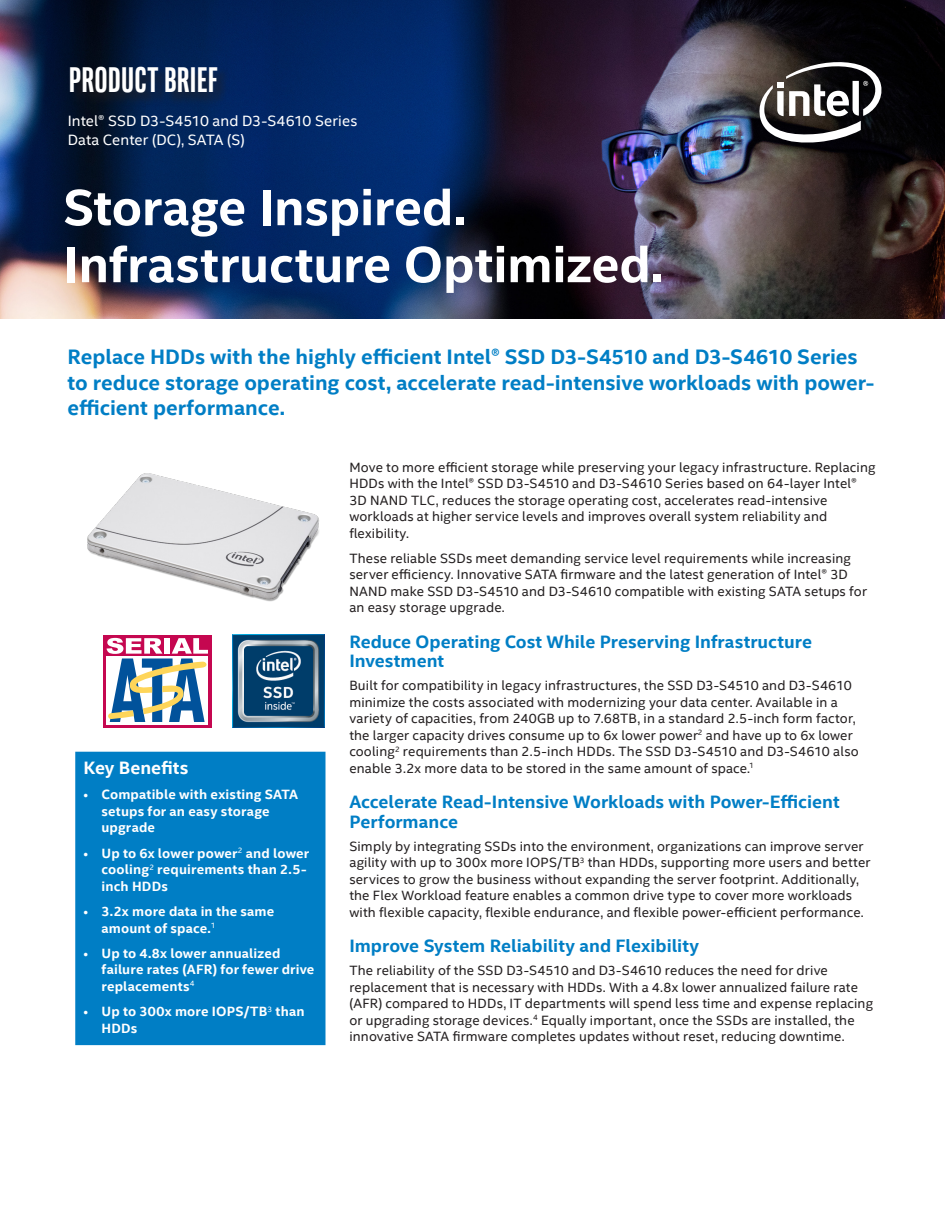
<style>
.page{position:relative;width:945px;height:1215px;background:#fff}
.page>*{position:absolute;margin:0;border:0;box-sizing:border-box;transform-origin:0 0}
.t1{font:700 51px/57px "Intel Clear";letter-spacing:-.005em;color:#fff}
.t2{font:700 36px "Intel Clear Pro";letter-spacing:.025em;color:#fff}
.t3{font:700 21px/25.2px "Intel Clear";color:#007ec5}
.t4{font:700 18px/19.5px "Intel Clear";color:#007ec5}
.t5{font:700 18px "Intel Clear";color:#fff}
.t6{font:15px/19.2px "Intel Clear";letter-spacing:.005em;color:#fff}
.t7{font:13.5px/16.5px "Intel Clear";letter-spacing:.01em;color:#231f20}
.t8{font:700 13.5px/16.5px "Intel Clear";letter-spacing:.01em;color:#fff}
.s1{font-weight:400}
</style>
<div class="page">
<img style="left:0;top:0;width:945px;height:318px">
<div style="left:103px;top:635px;width:108px;height:93px;background:linear-gradient(to right,#c50750,#c50750)"></div>
<div style="left:107px;top:656px;width:101px;height:68px;background:#fff"></div>
<svg style="left:107px;top:638px;width:101px;height:84px"></svg>
<img style="left:87px;top:473px;width:238px;height:165px">
<img style="left:232px;top:635px;width:93px;height:93px">
<div style="left:76px;top:752px;width:249px;height:292px;background:#007ec5"></div>
<div style="left:75px;top:752px;width:250px;height:293px;border:2px solid #007ec5"></div>
<div style="left:69px;top:66px;width:163px;height:41px;background:#231f20;opacity:.75"></div>
<svg style="left:757px;top:55px;width:127px;height:90px"></svg>
<h2 class="t2" style="left:69px;top:57px;width:150px">PRODUCT BRIEF</h2>
<p class="t6" style="left:68px;top:110px;width:291px">Intel® SSD D3-S4510 and D3-S4610 Series<br>Data Center (DC), SATA (S)</p>
<h1 class="t1" style="left:63px;top:177px;width:602px">Storage Inspired.<br>Infrastructure Optimized.</h1>
<h3 class="t3" style="left:68px;top:344px;width:808px">Replace HDDs with the highly efficient Intel® SSD D3-S4510 and D3-S4610 Series to reduce storage operating cost, accelerate read-intensive workloads with power&shy;efficient performance.</h3>
<h3 class="t5" style="left:84px;top:755px;width:106px">Key Benefits</h3>
<p class="t8" style="left:102px;top:786px;width:198px;text-indent:-18px"><span class="s1">•</span> Compatible with existing SATA setups for an easy storage upgrade</p>
<p class="t8" style="left:102px;top:844px;width:209px;text-indent:-18px"><span class="s1">•</span> Up to 6x lower power<sup>2</sup> and lower cooling<sup>2</sup> requirements than 2.5- inch HDDs</p>
<p class="t8" style="left:102px;top:903px;width:174px;text-indent:-18px"><span class="s1">•</span> 3.2x more data in the same amount of space.<sup>1</sup></p>
<p class="t8" style="left:102px;top:945px;width:214px;text-indent:-18px"><span class="s1">•</span> Up to 4.8x lower annualized failure rates (AFR) for fewer drive replacements<sup>4</sup></p>
<p class="t8" style="left:102px;top:1003px;width:205px;text-indent:-18px"><span class="s1">•</span> Up to 300x more IOPS/TB<sup>3</sup> than<br>HDDs</p>
<p class="t7" style="left:349px;top:458px;width:528px">Move to more efficient storage while preserving your legacy infrastructure. Replacing HDDs with the Intel® SSD D3-S4510 and D3-S4610 Series based on 64-layer Intel® 3D NAND TLC, reduces the storage operating cost, accelerates read-intensive workloads at higher service levels and improves overall system reliability and flexibility.</p>
<p class="t7" style="left:349px;top:550px;width:519px">These reliable SSDs meet demanding service level requirements while increasing server efficiency. Innovative SATA firmware and the latest generation of Intel® 3D NAND make SSD D3-S4510 and D3-S4610 compatible with existing SATA setups for an easy storage upgrade.</p>
<h3 class="t4" style="left:349px;top:631px;width:464px">Reduce Operating Cost While Preserving Infrastructure<br>Investment</h3>
<p class="t7" style="left:349px;top:677px;width:511px">Built for compatibility in legacy infrastructures, the SSD D3-S4510 and D3-S4610 minimize the costs associated with modernizing your data center. Available in a variety of capacities, from 240GB up to 7.68TB, in a standard 2.5-inch form factor, the larger capacity drives consume up to 6x lower power<sup>2</sup> and have up to 6x lower cooling<sup>2</sup> requirements than 2.5-inch HDDs. The SSD D3-S4510 and D3-S4610 also enable 3.2x more data to be stored in the same amount of space.<sup>1</sup></p>
<h3 class="t4" style="left:349px;top:791px;width:492px">Accelerate Read-Intensive Workloads with Power-Efficient<br>Performance</h3>
<p class="t7" style="left:349px;top:837px;width:523px">Simply by integrating SSDs into the environment, organizations can improve server agility with up to 300x more IOPS/TB<sup>3</sup> than HDDs, supporting more users and better services to grow the business without expanding the server footprint. Additionally, the Flex Workload feature enables a common drive type to cover more workloads with flexible capacity, flexible endurance, and flexible power-efficient performance.</p>
<h3 class="t4" style="left:349px;top:935px;width:351px">Improve System Reliability and Flexibility</h3>
<p class="t7" style="left:349px;top:962px;width:525px">The reliability of the SSD D3-S4510 and D3-S4610 reduces the need for drive replacement that is necessary with HDDs. With a 4.8x lower annualized failure rate (AFR) compared to HDDs, IT departments will spend less time and expense replacing or upgrading storage devices.<sup>4</sup> Equally important, once the SSDs are installed, the innovative SATA firmware completes updates without reset, reducing downtime.</p>
</div>
